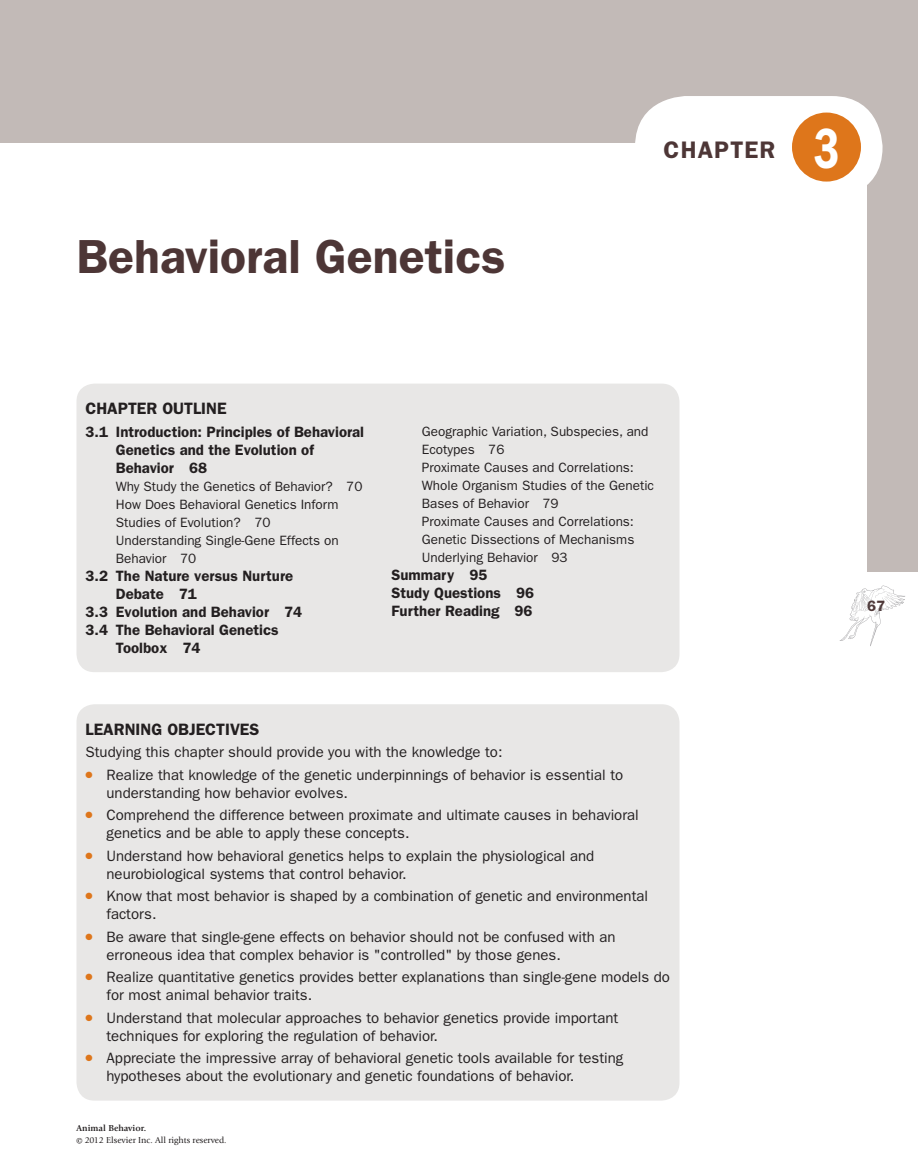
<style>
.page{position:relative;width:918px;height:1175px;background:#fff}
.page>*{position:absolute;margin:0;border:0;box-sizing:border-box;transform-origin:0 0}
.t1{font:600 57px "Franklin Gothic";color:#fff;scale:.75 1}
.t2{font:600 48px "Franklin Gothic";color:#4d3636}
.t3{font:600 24px "Franklin Gothic";letter-spacing:.05em;color:#4d3636}
.t4{font:600 16.5px "Franklin Gothic";color:#231f20}
.t5{font:15px/18px "Franklin Gothic";color:#231f20}
.t6{font:600 15px/18px "Franklin Gothic";color:#231f20}
.t7{font:600 15px "Franklin Gothic";color:#342527}
.t8{font:13.5px/18px "Franklin Gothic";color:#231f20}
.t9{font:9px/12px "Giovanni";color:#231f20}
.s1{color:#de761b}
.s2{font-weight:700}
.s3{font-size:12px}
</style>
<div class="page">
<div style="left:867px;top:0;width:51px;height:572px;background:#c2bab7"></div>
<div style="left:0;top:0;width:918px;height:142px;background:#c2bab7"></div>
<div style="left:635px;top:96px;width:248px;height:102px;background:#fff;border-radius:51px"></div>
<div style="left:792px;top:112px;width:69px;height:70px;background:#de761b;border-radius:50%"></div>
<svg style="left:839px;top:585px;width:66px;height:61px"></svg>
<div style="left:76px;top:383px;width:604px;height:289px;background:#e8e7e6;border-radius:18px"></div>
<div style="left:76px;top:704px;width:604px;height:396px;background:#e8e7e6;border-radius:18px"></div>
<h2 class="t2" style="left:76px;top:240px;width:430px">Behavioral Genetics</h2>
<h3 class="t3" style="left:664px;top:141px;width:113px">CHAPTER</h3>
<h1 class="t1" style="left:814px;top:129px;width:36px">3</h1>
<p class="t4" style="left:86px;top:402px;width:143px">CHAPTER OUTLINE</p>
<p class="t6" style="left:116px;top:424px;width:250px;text-indent:-30px">3.1 Introduction: Principles of Behavioral<br>Genetics and the Evolution of<br>Behavior 68</p>
<p class="t8" style="left:116px;top:478px;width:248px">Why Study the Genetics of Behavior? 70<br>How Does Behavioral Genetics Inform<br>Studies of Evolution? 70<br>Understanding Single-Gene Effects on<br>Behavior 70</p>
<p class="t6" style="left:86px;top:568px;width:209px">3.2 The Nature versus Nurture</p>
<p class="t6" style="left:116px;top:586px;width:82px">Debate 71</p>
<p class="t6" style="left:86px;top:604px;width:218px">3.3 Evolution and Behavior 74</p>
<p class="t6" style="left:86px;top:622px;width:195px">3.4 The Behavioral Genetics</p>
<p class="t6" style="left:116px;top:640px;width:86px">Toolbox 74</p>
<p class="t8" style="left:422px;top:423px;width:234px">Geographic Variation, Subspecies, and<br>Ecotypes 76<br>Proximate Causes and Correlations:<br>Whole Organism Studies of the Genetic<br>Bases of Behavior 79<br>Proximate Causes and Correlations:<br>Genetic Dissections of Mechanisms<br>Underlying Behavior 93</p>
<p class="t6" style="left:392px;top:567px;width:144px">Summary 95<br>Study Questions 96<br>Further Reading 96</p>
<p class="t4" style="left:86px;top:723px;width:175px">LEARNING OBJECTIVES</p>
<p class="t5" style="left:86px;top:744px;width:419px">Studying this chapter should provide you with the knowledge to:</p>
<p class="t5" style="left:106px;top:766px;width:518px;text-indent:-21px"><span class="s1">●</span> Realize that knowledge of the genetic underpinnings of behavior is essential to understanding how behavior evolves.</p>
<p class="t5" style="left:106px;top:807px;width:534px;text-indent:-21px"><span class="s1">●</span> Comprehend the difference between proximate and ultimate causes in behavioral genetics and be able to apply these concepts.</p>
<p class="t5" style="left:106px;top:847px;width:489px;text-indent:-21px"><span class="s1">●</span> Understand how behavioral genetics helps to explain the physiological and neurobiological systems that control behavior.</p>
<p class="t5" style="left:106px;top:888px;width:543px;text-indent:-21px"><span class="s1">●</span> Know that most behavior is shaped by a combination of genetic and environmental factors.</p>
<p class="t5" style="left:106px;top:928px;width:511px;text-indent:-21px"><span class="s1">●</span> Be aware that single-gene effects on behavior should not be confused with an erroneous idea that complex behavior is "controlled" by those genes.</p>
<p class="t5" style="left:106px;top:969px;width:565px;text-indent:-21px"><span class="s1">●</span> Realize quantitative genetics provides better explanations than single-gene models do for most animal behavior traits.</p>
<p class="t5" style="left:106px;top:1009px;width:513px;text-indent:-21px"><span class="s1">●</span> Understand that molecular approaches to behavior genetics provide important techniques for exploring the regulation of behavior.</p>
<p class="t5" style="left:106px;top:1050px;width:518px;text-indent:-21px"><span class="s1">●</span> Appreciate the impressive array of behavioral genetic tools available for testing hypotheses about the evolutionary and genetic foundations of behavior.</p>
<p class="t9" style="left:76px;top:1123px;width:152px"><span class="s2">Animal Behavior.<br></span><span class="s3">©</span> 2012 Elsevier Inc. All rights reserved.</p>
<p class="t7" style="left:867px;top:600px;width:19px">67</p>
</div>
